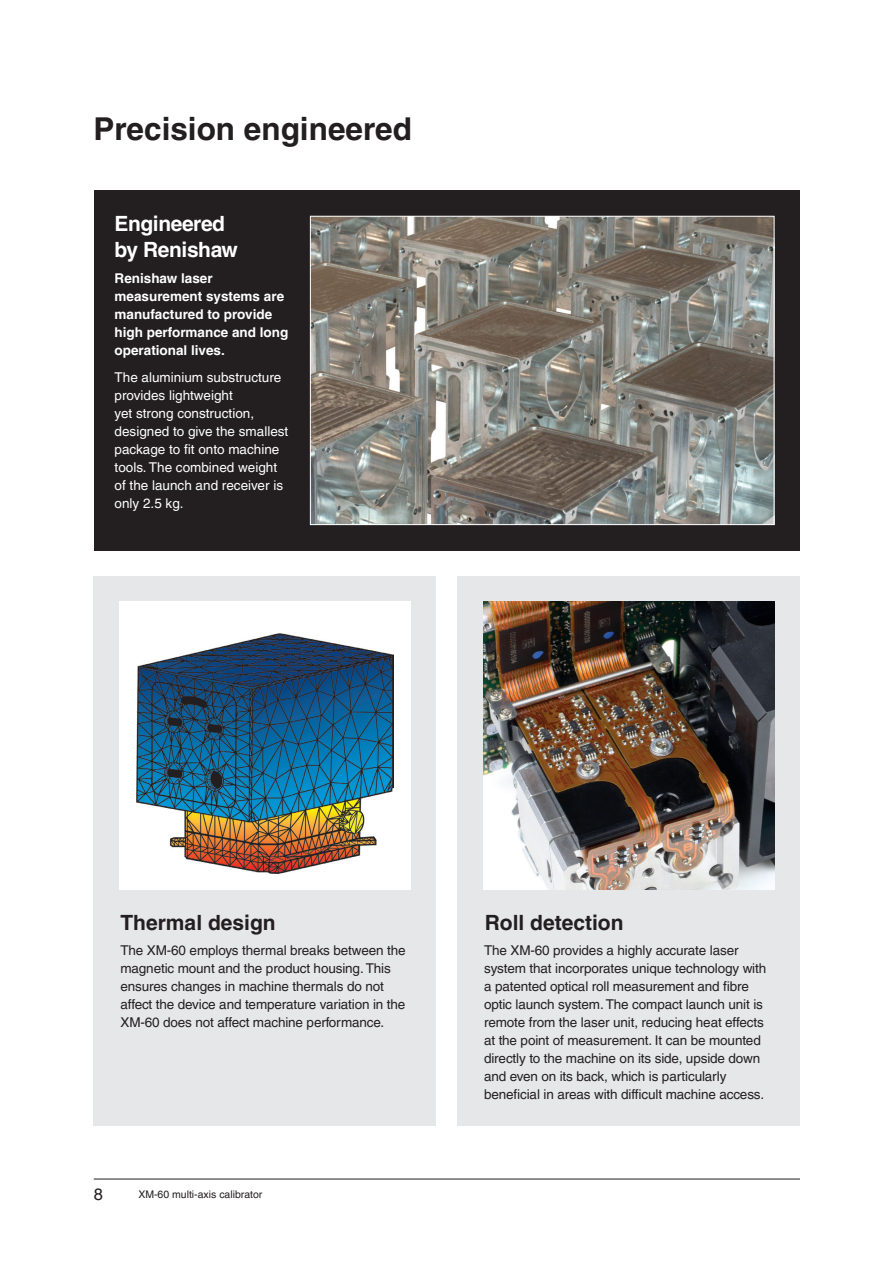
<style>
.page{position:relative;width:893px;height:1263px;background:#fff}
.page>*{position:absolute;margin:0;border:0;box-sizing:border-box;transform-origin:0 0}
.Inside_Headline_21pt{font:700 31.5px "Helvetica LT Pro";color:#231f20}
.Subheading_14pt_Bold{font:700 21px "Helvetica LT Pro";color:#231f20}
.Subheading_14pt_Bold-2{font:700 21px/25.5px "Helvetica LT Pro";letter-spacing:-.02em;color:#fff}
.t1{font:16.5px "Helvetica LT Pro";color:#231f20}
.Body_Text_9pt{font:13.5px/18px "Helvetica LT Pro";letter-spacing:-.01em;color:#231f20}
.Body_Text_9pt-2{font:13.5px/18px "Helvetica LT Pro";color:#fff}
.Body_Text_9pt-3{font:700 13.5px/18px "Helvetica LT Pro";color:#fff}
.t2{font:10.5px "Helvetica LT Pro";color:#231f20}
</style>
<div class="page">
<hr style="left:94px;top:1179px;width:706px;height:1px;background:#231f20">
<div style="left:94px;top:190px;width:706px;height:360px;background:#231f20"></div>
<img style="left:312px;top:218px;width:460px;height:305px">
<div style="left:310px;top:216px;width:464px;height:309px;border:1px solid #fff"></div>
<div style="left:93px;top:576px;width:343px;height:550px;background:#e6e7e9"></div>
<div style="left:458px;top:576px;width:342px;height:550px;background:#e6e7e9"></div>
<div style="left:119px;top:601px;width:291px;height:289px;background:#fff"></div>
<img style="left:136px;top:633px;width:257px;height:240px">
<img style="left:483px;top:601px;width:292px;height:289px">
<p class="Inside_Headline_21pt" style="left:93px;top:110px;width:320px">Precision engineered</p>
<p class="Subheading_14pt_Bold-2" style="left:115px;top:211px;width:125px">Engineered by Renishaw</p>
<p class="Body_Text_9pt-3" style="left:115px;top:270px;width:175px">Renishaw laser measurement systems are manufactured to provide high performance and long operational lives.</p>
<p class="Body_Text_9pt-2" style="left:115px;top:368px;width:175px">The aluminium substructure provides lightweight<br>yet strong construction, designed to give the smallest package to fit onto machine tools. The combined weight of the launch and receiver is only 2.5 kg.</p>
<p class="Subheading_14pt_Bold" style="left:120px;top:910px;width:157px">Thermal design</p>
<p class="Subheading_14pt_Bold" style="left:485px;top:910px;width:140px">Roll detection</p>
<p class="Body_Text_9pt" style="left:120px;top:941px;width:287px">The XM-60 employs thermal breaks between the magnetic mount and the product housing. This ensures changes in machine thermals do not affect the device and temperature variation in the XM-60 does not affect machine performance.</p>
<p class="Body_Text_9pt" style="left:484px;top:941px;width:284px">The XM-60 provides a highly accurate laser system that incorporates unique technology with a patented optical roll measurement and fibre optic launch system. The compact launch unit is remote from the laser unit, reducing heat effects at the point of measurement. It can be mounted directly to the machine on its side, upside down and even on its back, which is particularly beneficial in areas with difficult machine access.</p>
<p class="t1" style="left:94px;top:1185px;width:11px">8</p>
<p class="t2" style="left:138px;top:1188px;width:126px">XM-60 multi-axis calibrator</p>
</div>
